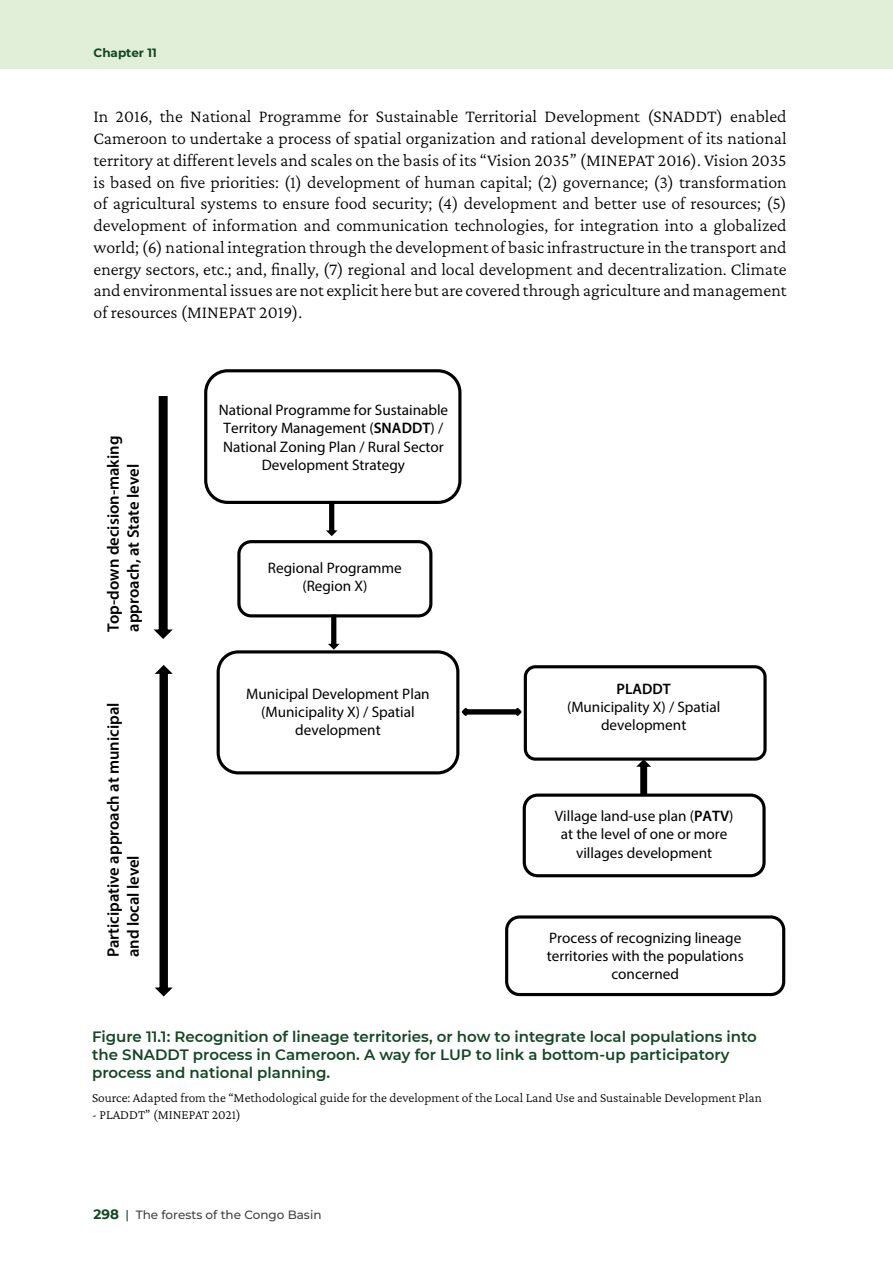
<style>
.page{position:relative;width:893px;height:1263px;background:#fff}
.page>*{position:absolute;margin:0;border:0;box-sizing:border-box;transform-origin:0 0}
.t1{font:300 18px/21.8px "Crimson Pro";color:#000;text-align:justify}
.t2{font:600 16.65px/20px "Myriad Pro";color:#000}
.t3{font:15.15px/18.3px "Myriad Pro";color:#000;text-align:center}
.t4{font:600 15.15px "Myriad Pro";color:#000}
.t5{font:600 15px/18px "Montserrat";color:#124722}
.t6{font:300 13.5px "Crimson Pro";color:#000}
.t7{font:500 12px "Montserrat";color:#414042}
.t8{font:700 12px "Montserrat";color:#124722}
.s1{font-weight:600}
.s2{font-weight:700;font-size:13.5px;color:#124722}
.s3{color:#124722}
</style>
<div class="page">
<div style="left:0;top:0;width:893px;height:69px;background:#e1efd9"></div>
<div style="left:204px;top:369px;width:257px;height:135px;border:3px solid #000;border-radius:22px"></div>
<div style="left:237px;top:540px;width:195px;height:77px;border:3px solid #000;border-radius:12px"></div>
<div style="left:524px;top:665px;width:243px;height:96px;border:3px solid #000;border-radius:10px"></div>
<div style="left:217px;top:650px;width:242px;height:124px;border:3px solid #000;border-radius:20px"></div>
<div style="left:505px;top:915px;width:280px;height:81px;border:3px solid #000;border-radius:13px"></div>
<svg style="left:325px;top:500px;width:16px;height:36px"></svg>
<svg style="left:327px;top:613px;width:16px;height:39px"></svg>
<svg style="left:636px;top:757px;width:18px;height:36px"></svg>
<svg style="left:459px;top:703px;width:65px;height:18px"></svg>
<svg style="left:153px;top:396px;width:20px;height:243px"></svg>
<svg style="left:155px;top:665px;width:18px;height:332px"></svg>
<div style="left:95px;top:688px;width:61px;height:274px;background:#fff"></div>
<div style="left:523px;top:793px;width:243px;height:84px;border:3px solid #000;border-radius:13px"></div>
<p class="t8" style="left:94px;top:44px;width:65px">Chapter 11</p>
<p class="t1" style="left:94px;top:105px;width:695px">In 2016, the National Programme for Sustainable Territorial Development (SNADDT) enabled Cameroon to undertake a process of spatial organization and rational development of its national territory at different levels and scales on the basis of its “Vision 2035” (MINEPAT 2016). Vision 2035 is based on five priorities: (1) development of human capital; (2) governance; (3) transformation of agricultural systems to ensure food security; (4) development and better use of resources; (5) development of information and communication technologies, for integration into a globalized world; (6) national integration through the development of basic infrastructure in the transport and energy sectors, etc.; and, finally, (7) regional and local development and decentralization. Climate and environmental issues are not explicit here but are covered through agriculture and management of resources (MINEPAT 2019).</p>
<p class="t2" style="left:103px;top:632px;width:198px;rotate:-90deg">Top-down decision-making approach, at State level</p>
<p class="t2" style="left:103px;top:957px;width:256px;rotate:-90deg">Participative approach at municipal and local level</p>
<p class="t3" style="left:219px;top:401px;width:231px">National Programme for Sustainable<br>Territory Management (<span class="s1">SNADDT</span>) /<br>National Zoning Plan / Rural Sector<br>Development Strategy</p>
<p class="t3" style="left:268px;top:558px;width:135px">Regional Programme (Region X)</p>
<p class="t3" style="left:246px;top:684px;width:185px">Municipal Development Plan (Municipality X) / Spatial development</p>
<p class="t4" style="left:617px;top:679px;width:56px">PLADDT</p>
<p class="t3" style="left:567px;top:697px;width:155px">(Municipality X) / Spatial development</p>
<p class="t3" style="left:555px;top:807px;width:180px">Village land-use plan (<span class="s1">PATV</span>) at the level of one or more villages development</p>
<p class="t3" style="left:547px;top:928px;width:198px">Process of recognizing lineage territories with the populations concerned</p>
<p class="t5" style="left:92px;top:1027px;width:666px">Figure 11.1: Recognition of lineage territories, or how to integrate local populations into the SNADDT process in Cameroon. A way for LUP to link a bottom-up participatory process and national planning.</p>
<p class="t6" style="left:92px;top:1089px;width:671px">Source: Adapted from the “Methodological guide for the development of the Local Land Use and Sustainable Development Plan</p>
<p class="t6" style="left:92px;top:1105px;width:150px">- PLADDT” (MINEPAT 2021)</p>
<p class="t7" style="left:94px;top:1206px;width:229px"><span class="s2">298</span> <span class="s3">|</span> The forests of the Congo Basin</p>
</div>
